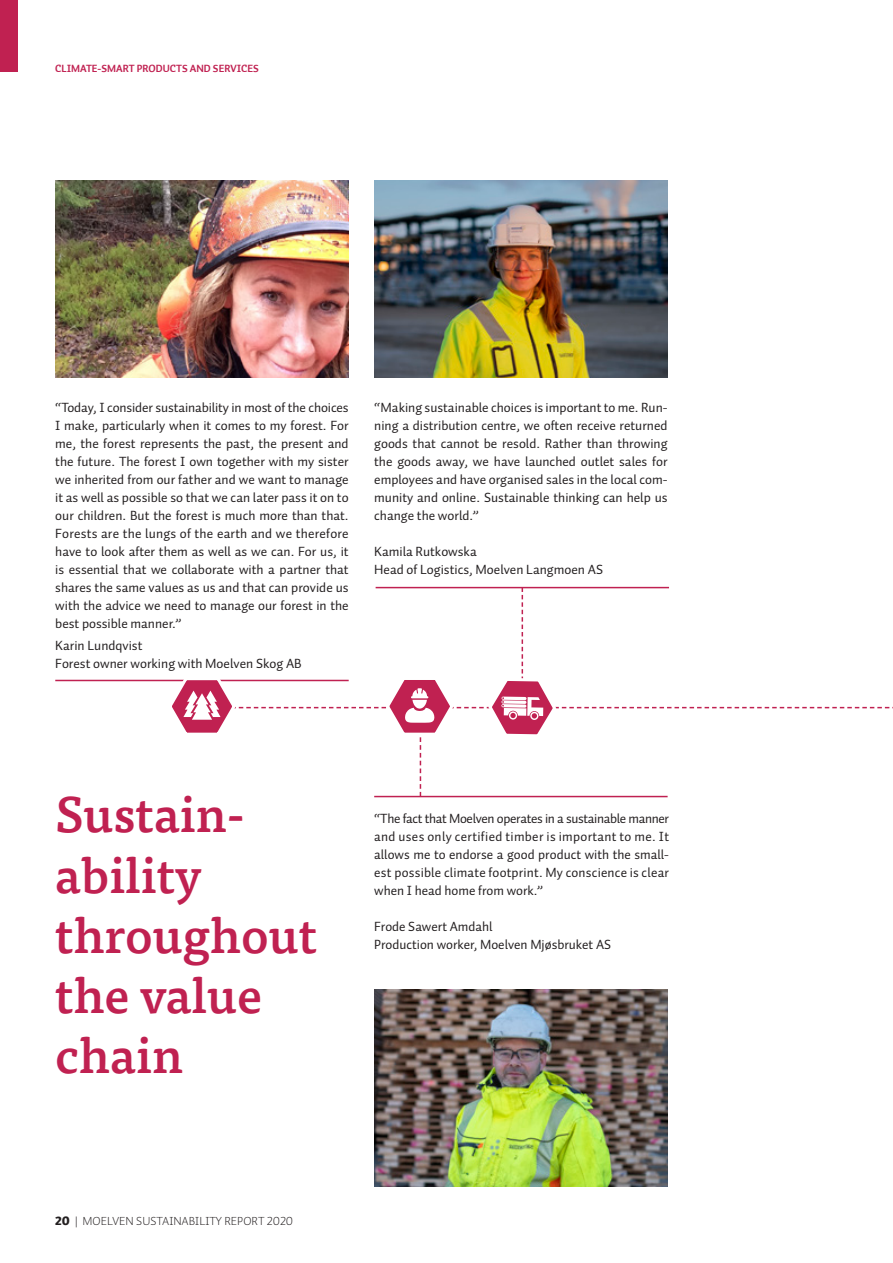
<style>
.page{position:relative;width:893px;height:1263px;background:#fff}
.page>*{position:absolute;margin:0;border:0;box-sizing:border-box;transform-origin:0 0}
.Overskrift{font:500 49.5px/60px "Tisa OT";color:#c02151}
.Brødtekst{font:13.5px/18px "Auto 1 TF Regular";color:#231f20;text-align:justify}
.t1{font:12px "Auto 1 LF Light";color:#231f20}
.t2{font:10.5px "Auto 1 Bold LF";color:#c02151}
.s1{font-family:"Auto 1 Black LF"}
</style>
<div class="page">
<div style="left:0;top:0;width:17px;height:72px;background:#c02151"></div>
<hr style="left:55px;top:680px;width:294px;height:1px;background:#c02151">
<hr style="left:374px;top:796px;width:294px;height:1px;background:#c02151">
<svg style="left:166px;top:587px;width:727px;height:209px"></svg>
<img style="left:374px;top:990px;width:294px;height:196px">
<img style="left:374px;top:181px;width:294px;height:196px">
<img style="left:55px;top:181px;width:294px;height:196px">
<p class="t2" style="left:55px;top:61px;width:205px">CLIMATE-SMART PRODUCTS AND SERVICES</p>
<p class="Brødtekst" style="left:55px;top:398px;width:295px">“Today, I consider sustainability in most of the choices I make, particularly when it comes to my forest. For me, the forest represents the past, the present and the future. The forest I own together with my sister we inherited from our father and we want to manage it as well as possible so that we can later pass it on to our children. But the forest is much more than that.<br>Forests are the lungs of the earth and we therefore have to look after them as well as we can. For us, it is essential that we collaborate with a partner that shares the same values as us and that can provide us with the advice we need to manage our forest in the best possible manner.”</p>
<p class="Brødtekst" style="left:55px;top:636px;width:89px">Karin Lundqvist</p>
<p class="Brødtekst" style="left:55px;top:654px;width:248px">Forest owner working with Moelven Skog AB</p>
<p class="Brødtekst" style="left:374px;top:398px;width:295px">“Making sustainable choices is important to me. Run&shy;ning a distribution centre, we often receive returned goods that cannot be resold. Rather than throwing the goods away, we have launched outlet sales for employees and have organised sales in the local com&shy;munity and online. Sustainable thinking can help us change the world.”</p>
<p class="Brødtekst" style="left:374px;top:542px;width:104px">Kamila Rutkowska</p>
<p class="Brødtekst" style="left:374px;top:560px;width:230px">Head of Logistics, Moelven Langmoen AS</p>
<p class="Overskrift" style="left:55px;top:786px;width:191px">Sustain-</p>
<p class="Overskrift" style="left:55px;top:846px;width:148px">ability</p>
<p class="Overskrift" style="left:55px;top:906px;width:264px">throughout the value chain</p>
<p class="Brødtekst" style="left:374px;top:809px;width:296px">“The fact that Moelven operates in a sustainable manner and uses only certified timber is important to me. It allows me to endorse a good product with the small&shy;est possible climate footprint. My conscience is clear when I head home from work.”</p>
<p class="Brødtekst" style="left:374px;top:917px;width:120px">Frode Sawert Amdahl</p>
<p class="Brødtekst" style="left:374px;top:935px;width:238px">Production worker, Moelven Mjøsbruket AS</p>
<p class="t1" style="left:55px;top:1213px;width:239px"><span class="s1">20</span> | MOELVEN SUSTAINABILITY REPORT 2020</p>
</div>
